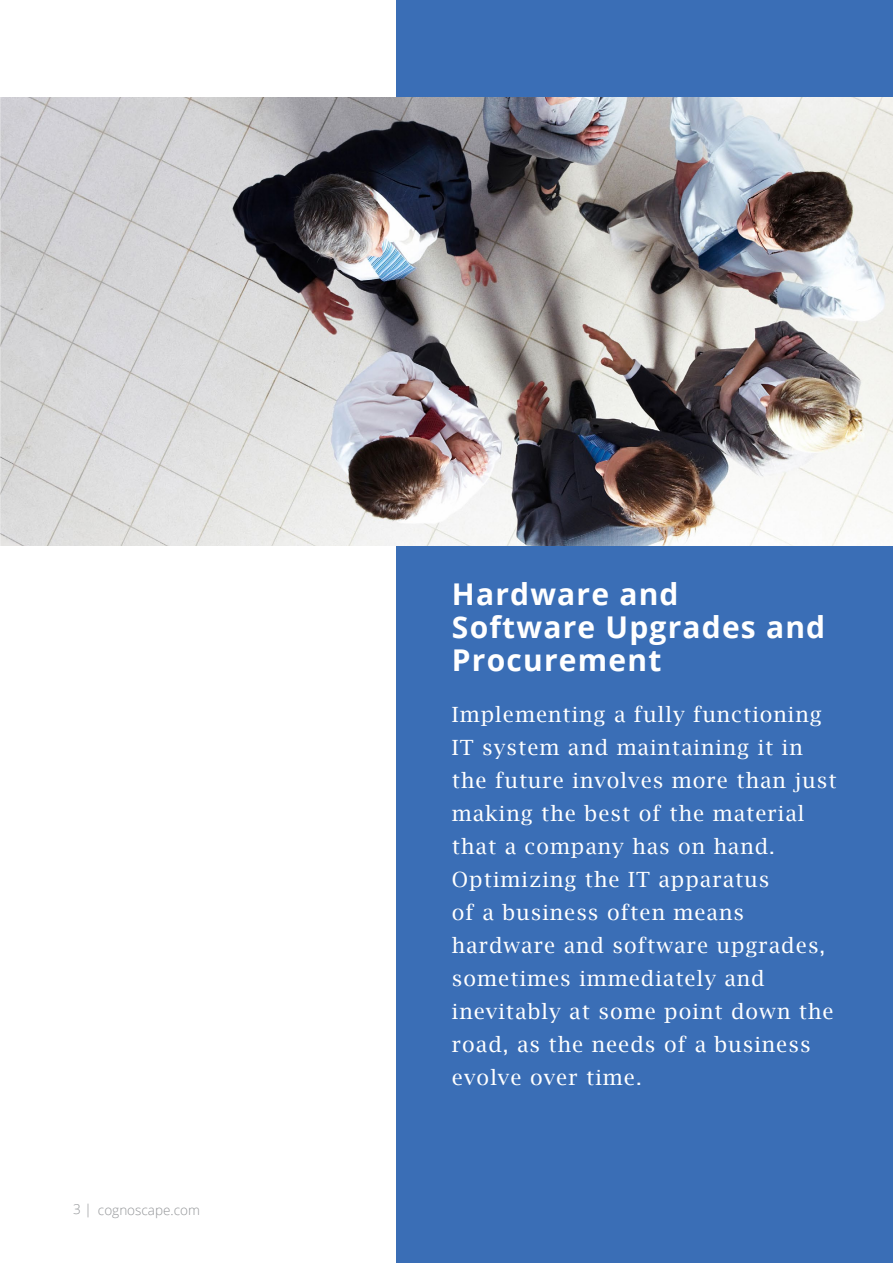
<style>
.page{position:relative;width:893px;height:1263px;background:#fff}
.page>*{position:absolute;margin:0;border:0;box-sizing:border-box;transform-origin:0 0}
.t1{font:700 30px/33px "Open Sans";letter-spacing:.04em;color:#fff}
.t2{font:21px/33px "Lucida Bright";letter-spacing:.05em;color:#fff}
.t3{font:300 13.5px "Open Sans";color:#939598}
</style>
<div class="page">
<div style="left:397px;top:0;width:496px;height:1263px;background:#3a6eb6"></div>
<img style="left:0;top:98px;width:893px;height:448px">
<p class="t3" style="left:73px;top:1200px;width:128px">3 | cognoscape.com</p>
<h1 class="t1" style="left:452px;top:577px;width:375px">Hardware and<br>Software Upgrades and<br>Procurement</h1>
<p class="t2" style="left:452px;top:698px;width:386px">Implementing a fully functioning<br>IT system and maintaining it in the future involves more than just making the best of the material that a company has on hand.<br>Optimizing the IT apparatus<br>of a business often means hardware and software upgrades, sometimes immediately and inevitably at some point down the road, as the needs of a business evolve over time.</p>
</div>
